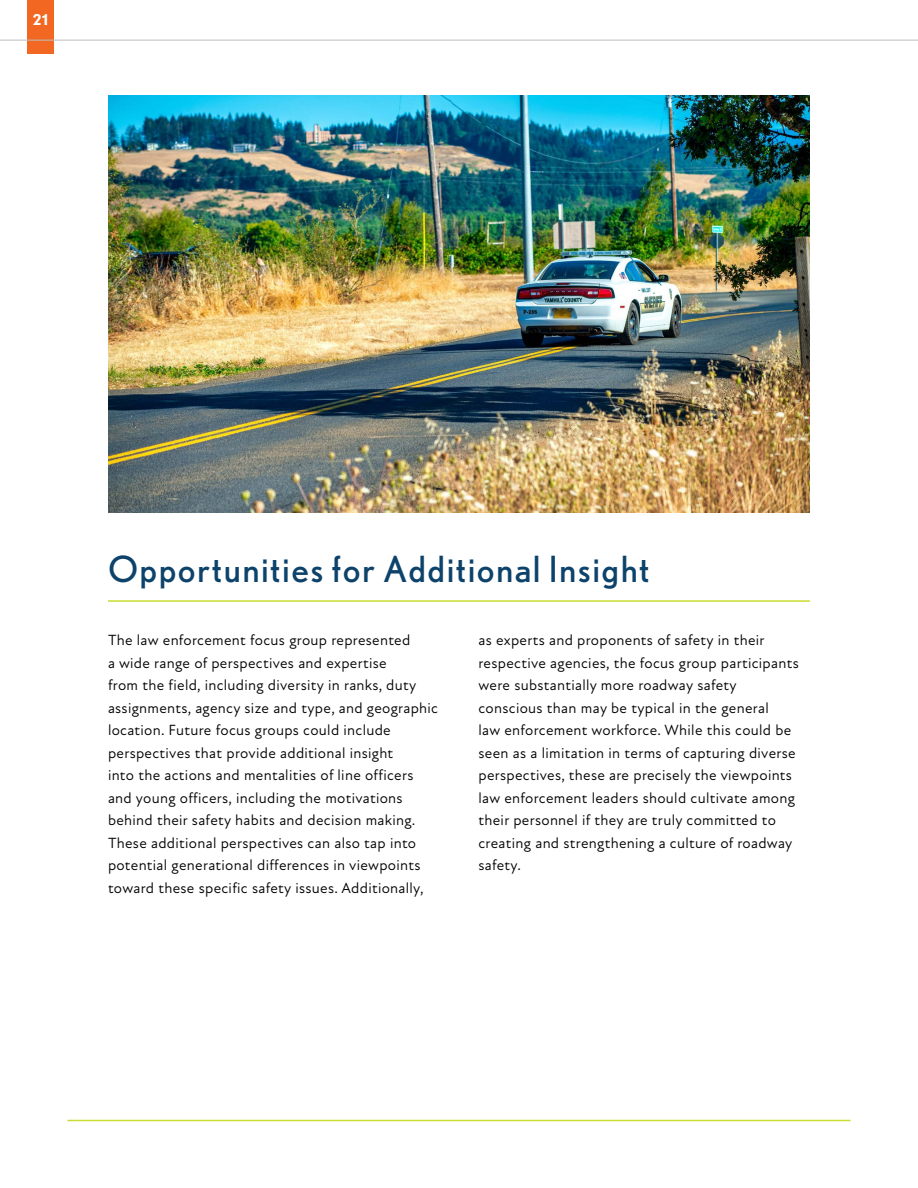
<style>
.page{position:relative;width:918px;height:1188px;background:#fff}
.page>*{position:absolute;margin:0;border:0;box-sizing:border-box;transform-origin:0 0}
.t1{font:36px "Nobel";letter-spacing:.04em;color:#0d436b}
.t2{font:15px/22.5px "New Atten";letter-spacing:.02em;color:#000}
.t3{font:700 15px "Nobel";color:#fff}
</style>
<div class="page">
<div style="left:27px;top:0;width:27px;height:54px;background:#f26722"></div>
<hr style="left:0;top:40px;width:918px;height:1px;background:#bcbec0">
<hr style="left:68px;top:1120px;width:782px;height:1px;background:#cadb31">
<img style="left:108px;top:95px;width:702px;height:418px">
<hr style="left:108px;top:600px;width:702px;height:2px;background:#cadb31">
<p class="t3" style="left:33px;top:11px;width:17px">21</p>
<h1 class="t1" style="left:108px;top:549px;width:543px">Opportunities for Additional Insight</h1>
<p class="t2" style="left:108px;top:629px;width:332px">The law enforcement focus group represented<br>a wide range of perspectives and expertise<br>from the field, including diversity in ranks, duty assignments, agency size and type, and geographic location. Future focus groups could include perspectives that provide additional insight<br>into the actions and mentalities of line officers and young officers, including the motivations behind their safety habits and decision making.<br>These additional perspectives can also tap into potential generational differences in viewpoints toward these specific safety issues. Additionally,</p>
<p class="t2" style="left:478px;top:629px;width:322px">as experts and proponents of safety in their respective agencies, the focus group participants were substantially more roadway safety conscious than may be typical in the general<br>law enforcement workforce. While this could be seen as a limitation in terms of capturing diverse perspectives, these are precisely the viewpoints law enforcement leaders should cultivate among their personnel if they are truly committed to creating and strengthening a culture of roadway safety.</p>
</div>
